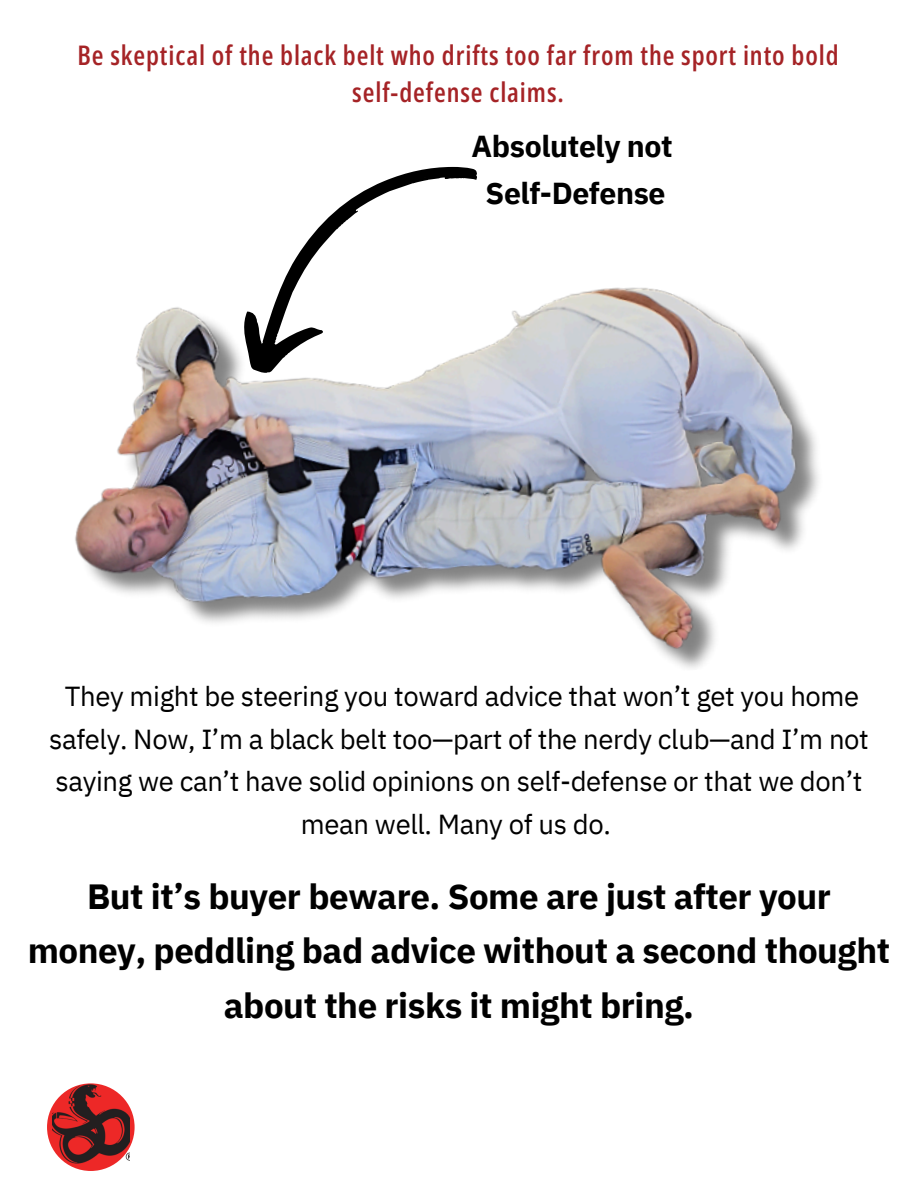
<style>
.page{position:relative;width:918px;height:1188px;background:#fff}
.page>*{position:absolute;margin:0;border:0;box-sizing:border-box;transform-origin:0 0}
.t1{font:700 34.95px/54.4px "IBM Plex Sans";letter-spacing:-.015em;color:#000;text-align:center}
.t2{font:700 30.3px/47.1px "IBM Plex Sans";letter-spacing:-.015em;color:#000;text-align:center}
.t3{font:27.45px/42.8px "IBM Plex Sans";letter-spacing:-.015em;color:#000;text-align:center}
.t4{font:600 27px/37.2px "Open Sans Condensed";letter-spacing:.035em;color:#a52326;text-align:center}
</style>
<div class="page">
<div style="left:47px;top:1083px;width:88px;height:88px;background:#ed2827;border-radius:50%"></div>
<img style="left:52px;top:1083px;width:78px;height:81px">
<img style="left:75px;top:287px;width:744px;height:381px">
<svg style="left:213px;top:166px;width:268px;height:226px"></svg>
<p class="t4" style="left:78px;top:36px;width:763px">Be skeptical of the black belt who drifts too far from the sport into bold self-defense claims.</p>
<p class="t2" style="left:472px;top:122px;width:203px">Absolutely not<br>Self-Defense</p>
<p class="t3" style="left:49px;top:674px;width:821px">They might be steering you toward advice that won’t get you home safely. Now, I’m a black belt too—part of the nerdy club—and I’m not saying we can’t have solid opinions on self-defense or that we don’t mean well. Many of us do.</p>
<h2 class="t1" style="left:28px;top:868px;width:864px">But it’s buyer beware. Some are just after your money, peddling bad advice without a second thought about the risks it might bring.</h2>
</div>
